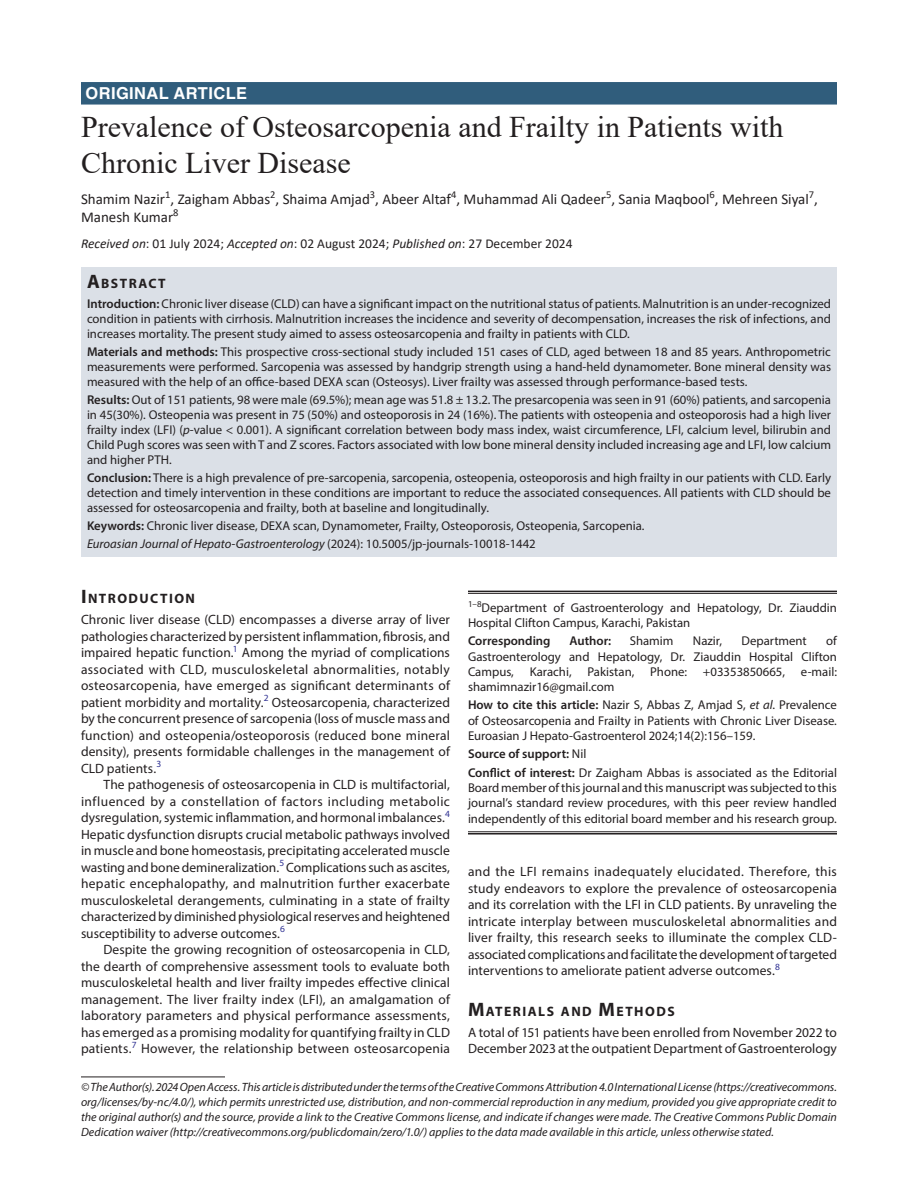
<style>
.page{position:relative;width:918px;height:1188px;background:#fff}
.page>*{position:absolute;margin:0;border:0;box-sizing:border-box;transform-origin:0 0}
.t1{font:30px/36px "Times New Roman";color:#231f20}
.ArticleType{font:700 16.5px "Helvetica LT Std";letter-spacing:.025em;color:#fff}
.AuthorName{font:15px/18px "Calibri";color:#231f20}
.Head-1{font:700 13.65px "Myriad Pro";letter-spacing:.105em;color:#231f20}
.AbstractTitle{font:700 13.65px "Myriad Pro";letter-spacing:.105em;color:#231f20}
.Para-Indent{font:13.5px/16.5px "Myriad Pro";letter-spacing:.005em;color:#231f20;text-align:justify}
.Para-NoIndent{font:13.5px/16.5px "Myriad Pro";letter-spacing:.005em;color:#231f20;text-align:justify}
.PAS_History{font:13.5px "Calibri";color:#231f20}
.Abstract-Para-first{font:12.75px/15px "Myriad Pro";color:#231f20;text-align:justify}
.COI{font:12.75px/15.3px "Myriad Pro";color:#231f20;text-align:justify}
.How_to_Cite{font:12.75px/15.3px "Myriad Pro";color:#231f20;text-align:justify}
.Corresponding_Author{font:12.75px/15.3px "Myriad Pro";color:#231f20;text-align:justify}
.Affiliation-first{font:12.75px/15.3px "Myriad Pro";color:#231f20}
.Keywords{font:12.75px "Myriad Pro";color:#231f20}
.JT_DOI{font:italic 12.75px "Myriad Pro";color:#231f20}
.Corresponding_Author-2{font:600 12.75px "Myriad Pro";color:#231f20}
.Source{font:600 12.75px "Myriad Pro";color:#231f20}
.FootNote{font:italic 12px/15px "Myriad Pro";color:#231f20;text-align:justify}
.s1{font-style:italic}
.s2{font-size:19.5px}
.s3{font-weight:600}
.s4{font-style:normal}
.s5{font-weight:400}
</style>
<div class="page">
<div style="left:81px;top:82px;width:756px;height:23px;background:#305d7c"></div>
<div style="left:81px;top:268px;width:756px;height:25px;background:#dbe0e7"></div>
<div style="left:81px;top:292px;width:756px;height:55px;background:#dbe0e7"></div>
<div style="left:81px;top:340px;width:756px;height:55px;background:#dbe0e7"></div>
<div style="left:81px;top:388px;width:756px;height:85px;background:#dbe0e7"></div>
<div style="left:81px;top:466px;width:756px;height:55px;background:#dbe0e7"></div>
<div style="left:81px;top:514px;width:756px;height:25px;background:#dbe0e7"></div>
<div style="left:81px;top:532px;width:756px;height:25px;background:#dbe0e7"></div>
<hr style="left:81px;top:1077px;width:144px;height:1px;background:#231f20">
<hr style="left:468px;top:591px;width:369px;height:1px;background:#231f20">
<hr style="left:468px;top:593px;width:369px;height:1px;background:#231f20">
<hr style="left:468px;top:832px;width:369px;height:1px;background:#231f20">
<hr style="left:468px;top:833px;width:369px;height:2px;background:#231f20">
<p class="ArticleType" style="left:86px;top:83px;width:163px">ORIGINAL ARTICLE</p>
<p class="t1" style="left:81px;top:108px;width:704px">Prevalence of Osteosarcopenia and Frailty in Patients with<br>Chronic Liver Disease</p>
<p class="AuthorName" style="left:81px;top:190px;width:739px">Shamim Nazir<sup>1</sup>, Zaigham Abbas<sup>2</sup>, Shaima Amjad<sup>3</sup>, Abeer Altaf<sup>4</sup>, Muhammad Ali Qadeer<sup>5</sup>, Sania Maqbool<sup>6</sup>, Mehreen Siyal<sup>7</sup>,<br>Manesh Kumar<sup>8</sup></p>
<p class="PAS_History" style="left:81px;top:234px;width:493px"><span class="s1">Received on</span>: 01 July 2024; <span class="s1">Accepted on</span>: 02 August 2024; <span class="s1">Published on</span>: 27 December 2024</p>
<p class="AbstractTitle" style="left:87px;top:275px;width:80px"><span class="s2">A</span>BSTRACT</p>
<p class="Abstract-Para-first" style="left:87px;top:296px;width:746px"><span class="s3">Introduction:</span> Chronic liver disease (CLD) can have a significant impact on the nutritional status of patients. Malnutrition is an under-recognized condition in patients with cirrhosis. Malnutrition increases the incidence and severity of decompensation, increases the risk of infections, and increases mortality. The present study aimed to assess osteosarcopenia and frailty in patients with CLD.</p>
<p class="Abstract-Para-first" style="left:87px;top:344px;width:746px"><span class="s3">Materials and methods:</span> This prospective cross-sectional study included 151 cases of CLD, aged between 18 and 85 years. Anthropometric measurements were performed. Sarcopenia was assessed by handgrip strength using a hand-held dynamometer. Bone mineral density was measured with the help of an office-based DEXA scan (Osteosys). Liver frailty was assessed through performance-based tests.</p>
<p class="Abstract-Para-first" style="left:87px;top:392px;width:746px"><span class="s3">Results:</span> Out of 151 patients, 98 were male (69.5%); mean age was 51.8 ± 13.2. The presarcopenia was seen in 91 (60%) patients, and sarcopenia in 45(30%). Osteopenia was present in 75 (50%) and osteoporosis in 24 (16%). The patients with osteopenia and osteoporosis had a high liver frailty index (LFI) (<span class="s1">p</span>-value &lt; 0.001). A significant correlation between body mass index, waist circumference, LFI, calcium level, bilirubin and Child Pugh scores was seen with T and Z scores. Factors associated with low bone mineral density included increasing age and LFI, low calcium and higher PTH.</p>
<p class="Abstract-Para-first" style="left:87px;top:470px;width:746px"><span class="s3">Conclusion:</span> There is a high prevalence of pre-sarcopenia, sarcopenia, osteopenia, osteoporosis and high frailty in our patients with CLD. Early detection and timely intervention in these conditions are important to reduce the associated consequences. All patients with CLD should be assessed for osteosarcopenia and frailty, both at baseline and longitudinally.</p>
<p class="Keywords" style="left:87px;top:518px;width:559px"><span class="s3">Keywords:</span> Chronic liver disease, DEXA scan, Dynamometer, Frailty, Osteoporosis, Osteopenia, Sarcopenia.</p>
<p class="JT_DOI" style="left:87px;top:536px;width:450px">Euroasian Journal of Hepato-Gastroenterology <span class="s4">(2024): 10.5005/jp-journals-10018-1442</span></p>
<p class="Head-1" style="left:81px;top:590px;width:116px"><span class="s2">I</span>NTRODUCTION</p>
<p class="Para-NoIndent" style="left:81px;top:611px;width:371px">Chronic liver disease (CLD) encompasses a diverse array of liver pathologies characterized by persistent inflammation, fibrosis, and impaired hepatic function.<sup>1</sup> Among the myriad of complications associated with CLD, musculoskeletal abnormalities, notably osteosarcopenia, have emerged as significant determinants of patient morbidity and mortality.<sup>2</sup> Osteosarcopenia, characterized by the concurrent presence of sarcopenia (loss of muscle mass and function) and osteopenia/osteoporosis (reduced bone mineral density), presents formidable challenges in the management of CLD patients.<sup>3</sup></p>
<p class="Para-Indent" style="left:81px;top:776px;width:371px;text-indent:22px">The pathogenesis of osteosarcopenia in CLD is multifactorial, influenced by a constellation of factors including metabolic dysregulation, systemic inflammation, and hormonal imbalances.<sup>4<br></sup>Hepatic dysfunction disrupts crucial metabolic pathways involved in muscle and bone homeostasis, precipitating accelerated muscle wasting and bone demineralization.<sup>5</sup> Complications such as ascites, hepatic encephalopathy, and malnutrition further exacerbate musculoskeletal derangements, culminating in a state of frailty characterized by diminished physiological reserves and heightened susceptibility to adverse outcomes.<sup>6</sup></p>
<p class="Para-Indent" style="left:81px;top:941px;width:371px;text-indent:22px">Despite the growing recognition of osteosarcopenia in CLD, the dearth of comprehensive assessment tools to evaluate both musculoskeletal health and liver frailty impedes effective clinical management. The liver frailty index (LFI), an amalgamation of laboratory parameters and physical performance assessments, has emerged as a promising modality for quantifying frailty in CLD patients.<sup>7</sup> However, the relationship between osteosarcopenia</p>
<p class="Affiliation-first" style="left:468px;top:599px;width:371px"><sup>1–8</sup>Department of Gastroenterology and Hepatology, Dr. Ziauddin<br>Hospital Clifton Campus, Karachi, Pakistan</p>
<p class="Corresponding_Author-2" style="left:468px;top:633px;width:84px">Corresponding</p>
<p class="Corresponding_Author-2" style="left:570px;top:633px;width:43px">Author:</p>
<p class="Corresponding_Author" style="left:630px;top:633px;width:45px">Shamim</p>
<p class="Corresponding_Author" style="left:693px;top:633px;width:31px">Nazir,</p>
<p class="Corresponding_Author" style="left:742px;top:633px;width:67px">Department</p>
<p class="Corresponding_Author" style="left:468px;top:633px;width:371px;text-indent:358px">of Gastroenterology and Hepatology, Dr. Ziauddin Hospital Clifton Campus, Karachi, Pakistan, Phone: +03353850665, e-mail: shamimnazir16@gmail.com</p>
<p class="How_to_Cite" style="left:468px;top:697px;width:371px"><span class="s3">How to cite this article:</span> Nazir S, Abbas Z, Amjad S, <span class="s1">et al</span>. Prevalence of Osteosarcopenia and Frailty in Patients with Chronic Liver Disease.<br>Euroasian J Hepato-Gastroenterol 2024;14(2):156–159.</p>
<p class="Source" style="left:468px;top:746px;width:120px">Source of support: <span class="s5">Nil</span></p>
<p class="COI" style="left:468px;top:764px;width:371px"><span class="s3">Conflict of interest:</span> Dr Zaigham Abbas is associated as the Editorial Board member of this journal and this manuscript was subjected to this journal’s standard review procedures, with this peer review handled independently of this editorial board member and his research group.</p>
<p class="Para-Indent" style="left:468px;top:863px;width:371px">and the LFI remains inadequately elucidated. Therefore, this study endeavors to explore the prevalence of osteosarcopenia and its correlation with the LFI in CLD patients. By unraveling the intricate interplay between musculoskeletal abnormalities and liver frailty, this research seeks to illuminate the complex CLD&shy;associated complications and facilitate the development of targeted interventions to ameliorate patient adverse outcomes.<sup>8</sup></p>
<p class="Head-1" style="left:468px;top:1002px;width:208px"><span class="s2">M</span>ATERIALS AND <span class="s2">M</span>ETHODS</p>
<p class="Para-NoIndent" style="left:468px;top:1024px;width:371px">A total of 151 patients have been enrolled from November 2022 to<br>December 2023 at the outpatient Department of Gastroenterology</p>
<p class="FootNote" style="left:81px;top:1079px;width:758px">© The Author(s). 2024 Open Access. This article is distributed under the terms of the Creative Commons Attribution 4.0 International License (https://creativecommons. org/licenses/by-nc/4.0/), which permits unrestricted use, distribution, and non-commercial reproduction in any medium, provided you give appropriate credit to the original author(s) and the source, provide a link to the Creative Commons license, and indicate if changes were made. The Creative Commons Public Domain Dedication waiver (http://creativecommons.org/publicdomain/zero/1.0/) applies to the data made available in this article, unless otherwise stated.</p>
</div>
